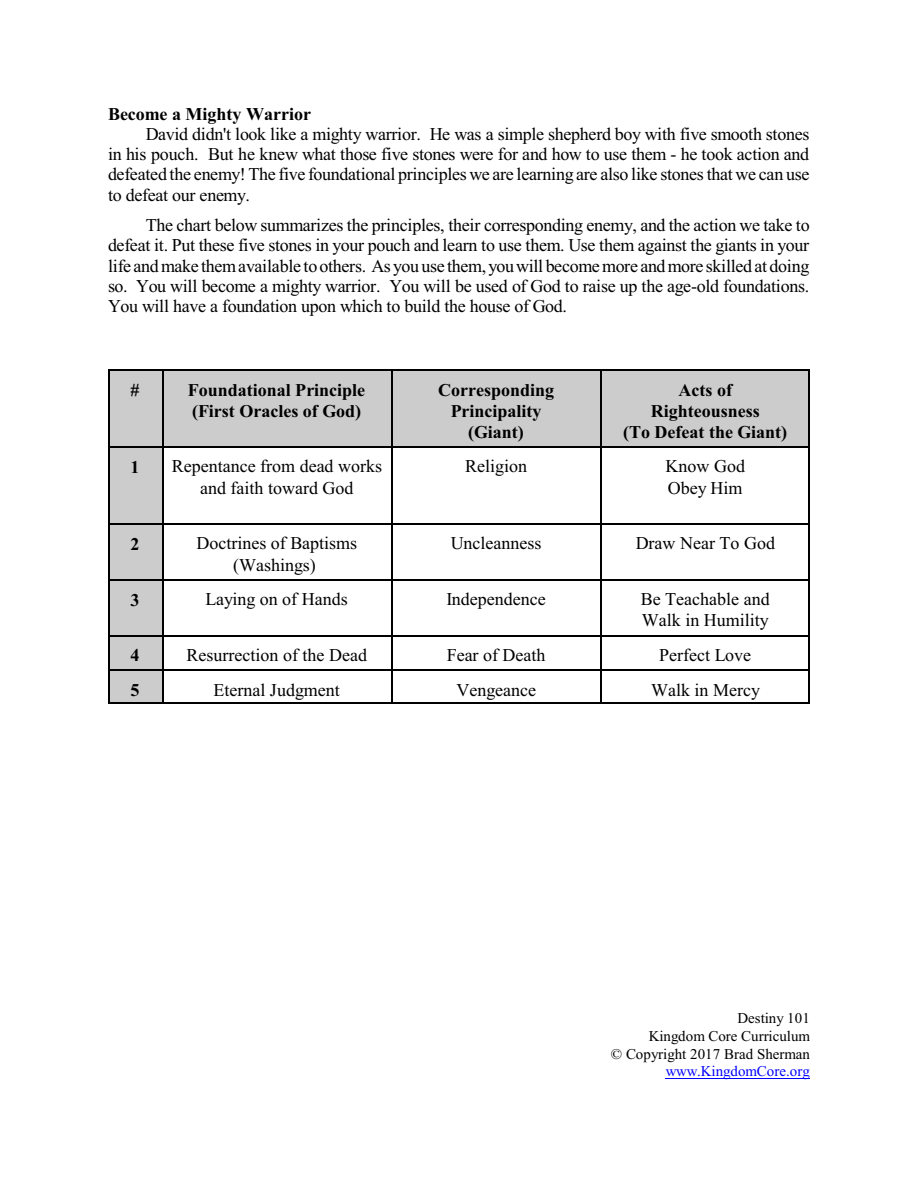
<style>
.page{position:relative;width:918px;height:1188px;background:#fff}
.page>*{position:absolute;margin:0;border:0;box-sizing:border-box;transform-origin:0 0}
.t1{font:18px/20.4px "Times New Roman";color:#000;text-align:justify}
.t2{font:700 18px/21.3px "Times New Roman";color:#000;text-align:center}
.t3{font:15px/17.7px "Times New Roman";color:#000;text-align:right}
.t4{font:15px "Times New Roman";color:#00f}
</style>
<div class="page">
<div style="left:108px;top:369px;width:54px;height:77px;background:#ccc"></div>
<hr style="left:108px;top:369px;width:1px;height:77px;background:#000">
<hr style="left:108px;top:369px;width:54px;height:2px;background:#000">
<div style="left:162px;top:369px;width:229px;height:77px;background:#ccc"></div>
<hr style="left:162px;top:369px;width:1px;height:77px;background:#000">
<hr style="left:162px;top:369px;width:229px;height:2px;background:#000">
<div style="left:392px;top:369px;width:209px;height:77px;background:#ccc"></div>
<hr style="left:392px;top:369px;width:1px;height:77px;background:#000">
<hr style="left:392px;top:369px;width:209px;height:2px;background:#000">
<div style="left:601px;top:369px;width:209px;height:77px;background:#ccc"></div>
<hr style="left:601px;top:369px;width:1px;height:77px;background:#000">
<hr style="left:809px;top:369px;width:1px;height:77px;background:#000">
<hr style="left:601px;top:369px;width:209px;height:2px;background:#000">
<div style="left:108px;top:446px;width:54px;height:77px;background:#ccc"></div>
<hr style="left:108px;top:446px;width:1px;height:77px;background:#000">
<hr style="left:108px;top:446px;width:54px;height:2px;background:#000">
<hr style="left:162px;top:446px;width:1px;height:77px;background:#000">
<hr style="left:162px;top:446px;width:229px;height:2px;background:#000">
<hr style="left:392px;top:446px;width:1px;height:77px;background:#000">
<hr style="left:392px;top:446px;width:209px;height:2px;background:#000">
<hr style="left:601px;top:446px;width:1px;height:77px;background:#000">
<hr style="left:809px;top:446px;width:1px;height:77px;background:#000">
<hr style="left:601px;top:446px;width:209px;height:2px;background:#000">
<div style="left:108px;top:523px;width:54px;height:56px;background:#ccc"></div>
<hr style="left:108px;top:523px;width:1px;height:56px;background:#000">
<hr style="left:108px;top:523px;width:54px;height:2px;background:#000">
<hr style="left:162px;top:523px;width:1px;height:56px;background:#000">
<hr style="left:162px;top:523px;width:229px;height:2px;background:#000">
<hr style="left:392px;top:523px;width:1px;height:56px;background:#000">
<hr style="left:392px;top:523px;width:209px;height:2px;background:#000">
<hr style="left:601px;top:523px;width:1px;height:56px;background:#000">
<hr style="left:809px;top:523px;width:1px;height:56px;background:#000">
<hr style="left:601px;top:523px;width:209px;height:2px;background:#000">
<div style="left:108px;top:579px;width:54px;height:56px;background:#ccc"></div>
<hr style="left:108px;top:579px;width:1px;height:56px;background:#000">
<hr style="left:108px;top:579px;width:54px;height:2px;background:#000">
<hr style="left:162px;top:579px;width:1px;height:56px;background:#000">
<hr style="left:162px;top:579px;width:229px;height:2px;background:#000">
<hr style="left:392px;top:579px;width:1px;height:56px;background:#000">
<hr style="left:392px;top:579px;width:209px;height:2px;background:#000">
<hr style="left:601px;top:579px;width:1px;height:56px;background:#000">
<hr style="left:809px;top:579px;width:1px;height:56px;background:#000">
<hr style="left:601px;top:579px;width:209px;height:2px;background:#000">
<div style="left:108px;top:635px;width:54px;height:34px;background:#ccc"></div>
<hr style="left:108px;top:635px;width:1px;height:34px;background:#000">
<hr style="left:108px;top:635px;width:54px;height:1px;background:#000">
<hr style="left:162px;top:635px;width:1px;height:34px;background:#000">
<hr style="left:162px;top:635px;width:229px;height:1px;background:#000">
<hr style="left:392px;top:635px;width:1px;height:34px;background:#000">
<hr style="left:392px;top:635px;width:209px;height:1px;background:#000">
<hr style="left:601px;top:635px;width:1px;height:34px;background:#000">
<hr style="left:809px;top:635px;width:1px;height:34px;background:#000">
<hr style="left:601px;top:635px;width:209px;height:1px;background:#000">
<div style="left:108px;top:670px;width:54px;height:34px;background:#ccc"></div>
<hr style="left:108px;top:670px;width:1px;height:34px;background:#000">
<hr style="left:108px;top:670px;width:54px;height:1px;background:#000">
<hr style="left:108px;top:703px;width:54px;height:1px;background:#000">
<hr style="left:162px;top:670px;width:1px;height:34px;background:#000">
<hr style="left:162px;top:670px;width:229px;height:1px;background:#000">
<hr style="left:162px;top:703px;width:229px;height:1px;background:#000">
<hr style="left:392px;top:670px;width:1px;height:34px;background:#000">
<hr style="left:392px;top:670px;width:209px;height:1px;background:#000">
<hr style="left:392px;top:703px;width:209px;height:1px;background:#000">
<hr style="left:601px;top:670px;width:1px;height:34px;background:#000">
<hr style="left:809px;top:670px;width:1px;height:34px;background:#000">
<hr style="left:601px;top:670px;width:209px;height:1px;background:#000">
<hr style="left:601px;top:703px;width:209px;height:1px;background:#000">
<hr style="left:666px;top:1078px;width:144px;height:1px;background:#00f">
<p class="t2" style="left:108px;top:105px;width:205px">Become a Mighty Warrior</p>
<p class="t1" style="left:108px;top:125px;width:703px;text-indent:38px">David didn't look like a mighty warrior. He was a simple shepherd boy with five smooth stones in his pouch. But he knew what those five stones were for and how to use them - he took action and defeated the enemy! The five foundational principles we are learning are also like stones that we can use to defeat our enemy.</p>
<p class="t1" style="left:108px;top:217px;width:703px;text-indent:38px">The chart below summarizes the principles, their corresponding enemy, and the action we take to defeat it. Put these five stones in your pouch and learn to use them. Use them against the giants in your life andmake themavailable toothers. As you use them,youwill becomemore andmore skilledat doing so. You will become a mighty warrior. You will be used of God to raise up the age-old foundations.<br>You will have a foundation upon which to build the house of God.</p>
<p class="t2" style="left:130px;top:381px;width:10px">#</p>
<p class="t2" style="left:188px;top:381px;width:179px;text-align:left">Foundational Principle (First Oracles of God)</p>
<p class="t2" style="left:438px;top:381px;width:118px">Corresponding<br>Principality (Giant)</p>
<p class="t2" style="left:623px;top:381px;width:166px">Acts of<br>Righteousness<br>(To Defeat the Giant)</p>
<p class="t2" style="left:130px;top:458px;width:10px">1</p>
<p class="t1" style="left:172px;top:457px;width:212px;line-height:21.3px;text-align:center">Repentance from dead works and faith toward God</p>
<p class="t1" style="left:465px;top:458px;width:63px">Religion</p>
<p class="t1" style="left:666px;top:457px;width:81px;line-height:21.3px">Know God<br>Obey Him</p>
<p class="t2" style="left:130px;top:535px;width:10px">2</p>
<p class="t1" style="left:196px;top:534px;width:162px;line-height:21.3px;text-align:center">Doctrines of Baptisms (Washings)</p>
<p class="t1" style="left:451px;top:535px;width:92px">Uncleanness</p>
<p class="t1" style="left:636px;top:535px;width:141px">Draw Near To God</p>
<p class="t2" style="left:130px;top:591px;width:10px">3</p>
<p class="t1" style="left:206px;top:591px;width:144px">Laying on of Hands</p>
<p class="t1" style="left:446px;top:591px;width:101px">Independence</p>
<p class="t1" style="left:641px;top:590px;width:130px;line-height:21.3px">Be Teachable and<br>Walk in Humility</p>
<p class="t2" style="left:130px;top:647px;width:10px">4</p>
<p class="t1" style="left:187px;top:646px;width:182px">Resurrection of the Dead</p>
<p class="t1" style="left:447px;top:646px;width:100px">Fear of Death</p>
<p class="t1" style="left:659px;top:646px;width:93px">Perfect Love</p>
<p class="t2" style="left:130px;top:681px;width:10px">5</p>
<p class="t1" style="left:213px;top:681px;width:128px">Eternal Judgment</p>
<p class="t1" style="left:456px;top:681px;width:81px">Vengeance</p>
<p class="t1" style="left:651px;top:681px;width:111px">Walk in Mercy</p>
<p class="t3" style="left:611px;top:1011px;width:201px">Destiny 101<br>Kingdom Core Curriculum<br>© Copyright 2017 Brad Sherman</p>
<p class="t4" style="left:666px;top:1066px;width:146px">www.KingdomCore.org</p>
</div>
